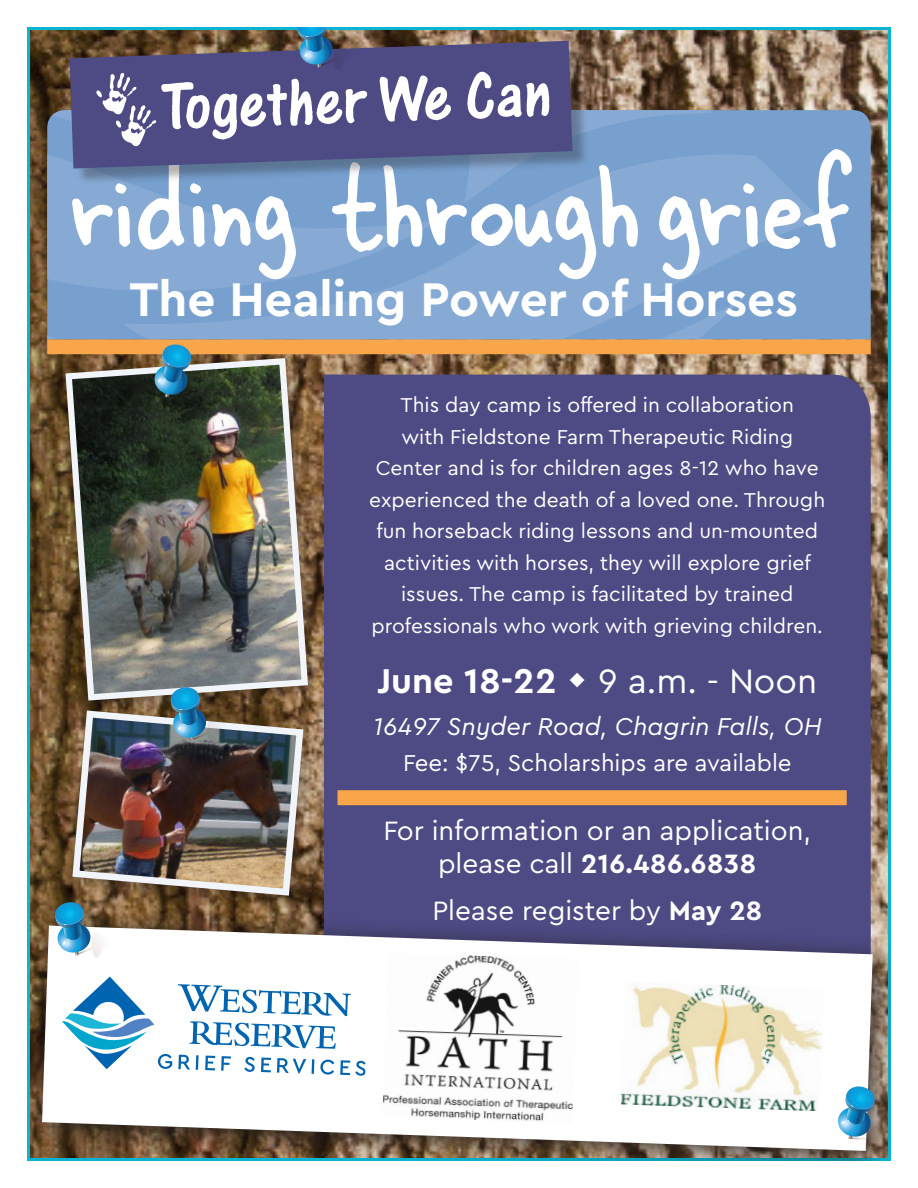
<style>
.page{position:relative;width:918px;height:1188px;background:#fff}
.page>*{position:absolute;margin:0;border:0;box-sizing:border-box;transform-origin:0 0}
.t1{font:133.5px "Skippy Sharp";color:#fff}
.t2{font:700 49.5px "Cera PRO";color:#fff}
.t3{font:35.4px "Cera PRO";color:#fff}
.t4{font:27.75px/33.5px "Cera PRO";color:#fff;text-align:center}
.t5{font:italic 25.5px "Cera PRO";color:#fff}
.t6{font:24px "Cera PRO";color:#fff}
.t7{font:21px/31.5px "Cera PRO";color:#fff;text-align:center}
.s1{font-weight:700;font-size:36px}
.s2{font-weight:700}
</style>
<div class="page">
<img style="left:27px;top:27px;width:864px;height:1134px">
<svg style="left:570px;top:672px;width:15px;height:15px"></svg>
<p class="t1" style="left:72px;top:110px;width:785px">riding through grief</p>
<p class="t2" style="left:130px;top:267px;width:670px">The Healing Power of Horses</p>
<p class="t7" style="left:369px;top:389px;width:457px">This day camp is offered in collaboration<br>with Fieldstone Farm Therapeutic Riding Center and is for children ages 8-12 who have experienced the death of a loved one. Through fun horseback riding lessons and un-mounted activities with horses, they will explore grief issues. The camp is facilitated by trained professionals who work with grieving children.</p>
<p class="t3" style="left:377px;top:657px;width:441px"><span class="s1">June 18-22</span> 9 a.m. - Noon</p>
<p class="t5" style="left:373px;top:710px;width:450px">16497 Snyder Road, Chagrin Falls, OH</p>
<p class="t6" style="left:403px;top:747px;width:390px">Fee: $75, Scholarships are available</p>
<p class="t4" style="left:383px;top:812px;width:429px">For information or an application, please call <span class="s2">216.486.6838</span></p>
<p class="t4" style="left:432px;top:893px;width:331px">Please register by <span class="s2">May 28</span></p>
</div>
